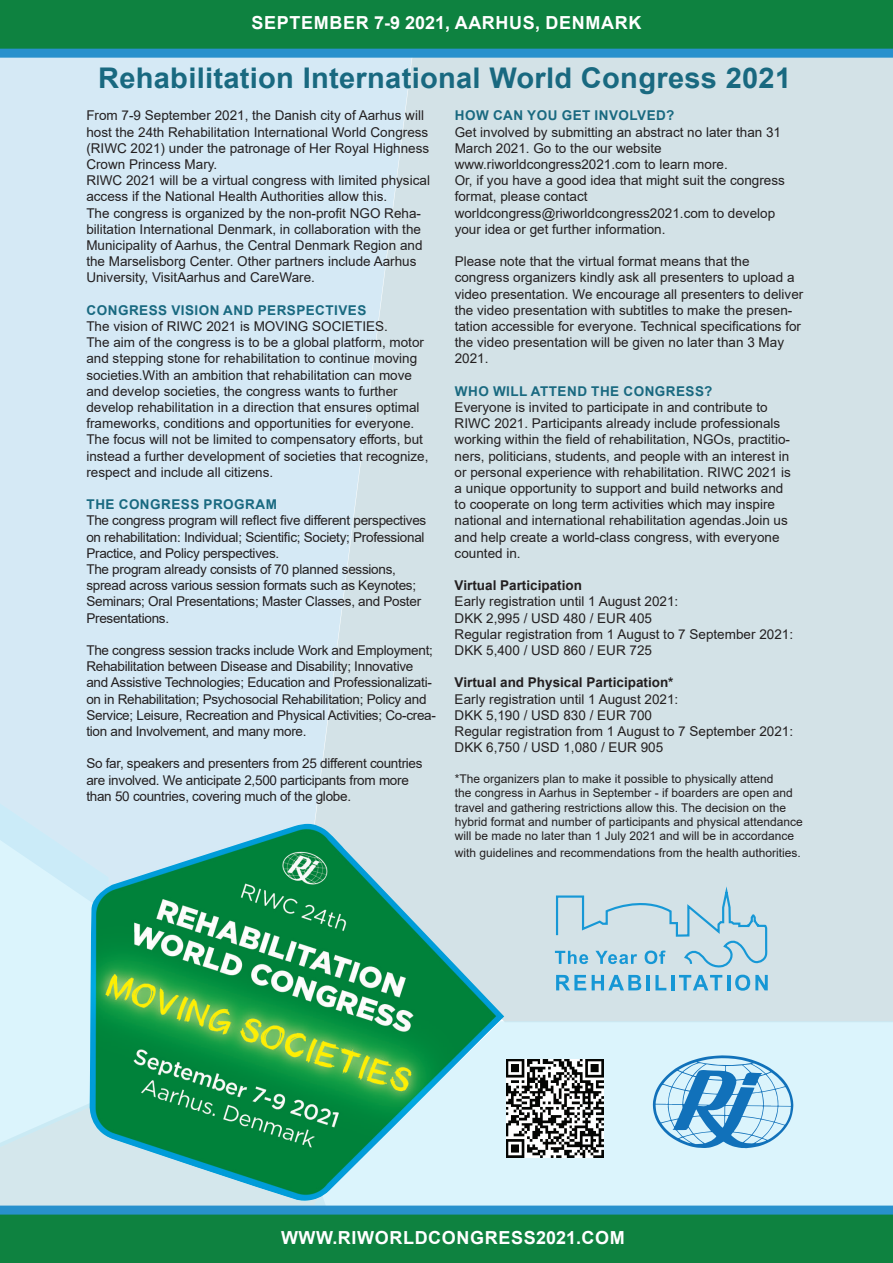
<style>
.page{position:relative;width:893px;height:1263px;background:#fff}
.page>*{position:absolute;margin:0;border:0;box-sizing:border-box;transform-origin:0 0}
.t1{font:700 28.5px "Arial";letter-spacing:.01em;color:#196980}
.t2{font:700 18px "Arial";letter-spacing:.035em;color:#fff}
.t3{font:13.5px/16.2px "Arial";color:#231f20}
.t4{font:13.5px/16.2px "Arial";letter-spacing:-.02em;color:#231f20}
.t5{font:700 13.5px "Arial";letter-spacing:.035em;color:#196980}
.t6{font:700 13.5px "Arial";color:#231f20}
.t7{font:12px/14.4px "Arial";color:#231f20}
</style>
<div class="page">
<div style="left:421px;top:58px;width:472px;height:963px;background:#d3e2e7"></div>
<svg style="left:0;top:58px;width:421px;height:766px;background:#d4e8f2"></svg>
<div style="left:504px;top:1021px;width:389px;height:184px;background:#dbf4fc"></div>
<svg style="left:0;top:663px;width:109px;height:542px;background:#d6edf7"></svg>
<img style="left:89px;top:824px;width:415px;height:381px">
<div style="left:0;top:1211px;width:893px;height:52px;background:#0e8240"></div>
<div style="left:0;top:1205px;width:893px;height:9px;background:#2891cd"></div>
<div style="left:0;top:0;width:893px;height:52px;background:#0e8240"></div>
<div style="left:0;top:49px;width:893px;height:9px;background:#2891cd"></div>
<svg style="left:653px;top:1055px;width:140px;height:93px;background:#95c7e5"></svg>
<img style="left:506px;top:1060px;width:98px;height:97px">
<svg style="left:556px;top:975px;width:30px;height:15px"></svg>
<svg style="left:592px;top:975px;width:49px;height:15px"></svg>
<hr style="left:647px;top:975px;width:3px;height:15px;background:#1697d5">
<svg style="left:655px;top:975px;width:11px;height:15px"></svg>
<hr style="left:671px;top:975px;width:3px;height:15px;background:#1697d5">
<svg style="left:679px;top:975px;width:43px;height:15px"></svg>
<hr style="left:727px;top:975px;width:3px;height:15px;background:#1697d5">
<svg style="left:735px;top:975px;width:33px;height:16px"></svg>
<svg style="left:555px;top:886px;width:213px;height:83px;background:#bfdae5"></svg>
<h2 class="t2" style="left:252px;top:10px;width:391px">September 7-9 2021, Aarhus, Denmark</h2>
<h1 class="t1" style="left:98px;top:58px;width:695px">Rehabilitation International World Congress 2021</h1>
<p class="t3" style="left:86px;top:107px;width:345px">From 7-9 September 2021, the Danish city of Aarhus will host the 24th Rehabilitation International World Congress (RIWC 2021) under the patronage of Her Royal Highness Crown Princess Mary.<br>RIWC 2021 will be a virtual congress with limited physical access if the National Health Authorities allow this.<br>The congress is organized by the non-profit NGO Reha&shy;bilitation International Denmark, in collaboration with the Municipality of Aarhus, the Central Denmark Region and the Marselisborg Center. Other partners include Aarhus University, VisitAarhus and CareWare.</p>
<p class="t5" style="left:87px;top:301px;width:11px">CONGRESS</p>
<p class="t5" style="left:171px;top:301px;width:18px">VISION</p>
<p class="t5" style="left:223px;top:301px;width:45px">AND PERSPECTI</p>
<p class="t5" style="left:338px;top:301px;width:19px">VES</p>
<p class="t3" style="left:86px;top:318px;width:344px">The vision of RIWC 2021 is MOVING SOCIETIES.<br>The aim of the congress is to be a global platform, motor and stepping stone for rehabilitation to continue moving societies.With an ambition that rehabilitation can move and develop societies, the congress wants to further develop rehabilitation in a direction that ensures optimal frameworks, conditions and opportunities for everyone.<br>The focus will not be limited to compensatory efforts, but instead a further development of societies that recognize, respect and include all citizens.</p>
<p class="t5" style="left:87px;top:495px;width:10px">THE</p>
<p class="t5" style="left:119px;top:495px;width:11px">CONGRESS</p>
<p class="t5" style="left:204px;top:495px;width:12px">PROGR</p>
<p class="t5" style="left:255px;top:495px;width:21px">AM</p>
<p class="t4" style="left:86px;top:512px;width:341px">The congress program will reflect five different perspectives on rehabilitation: Individual; Scientific; Society; Professional Practice, and Policy perspectives.<br>The program already consists of 70 planned sessions, spread across various session formats such as Keynotes; Seminars; Oral Presentations; Master Classes, and Poster Presentations.</p>
<p class="t4" style="left:86px;top:642px;width:351px">The congress session tracks include Work and Employment; Rehabilitation between Disease and Disability; Innovative and Assistive Technologies; Education and Professionalizati&shy;on in Rehabilitation; Psychosocial Rehabilitation; Policy and Service; Leisure, Recreation and Physical Activities; Co-crea&shy;tion and Involvement, and many more.</p>
<p class="t4" style="left:86px;top:755px;width:338px">So far, speakers and presenters from 25 different countries are involved. We anticipate 2,500 participants from more than 50 countries, covering much of the globe.</p>
<p class="t5" style="left:455px;top:106px;width:12px">HOW</p>
<p class="t5" style="left:493px;top:106px;width:79px">CAN YOU GET</p>
<p class="t5" style="left:595px;top:106px;width:81px">INVOLVED?</p>
<p class="t3" style="left:455px;top:124px;width:332px">Get involved by submitting an abstract no later than 31<br>March 2021. Go to the our website www.riworldcongress2021.com to learn more.<br>Or, if you have a good idea that might suit the congress format, please contact worldcongress@riworldcongress2021.com to develop your idea or get further information.</p>
<p class="t3" style="left:455px;top:253px;width:350px">Please note that the virtual format means that the congress organizers kindly ask all presenters to upload a video presentation. We encourage all presenters to deliver the video presentation with subtitles to make the presen&shy;tation accessible for everyone. Technical specifications for the video presentation will be given no later than 3 May 2021.</p>
<p class="t5" style="left:455px;top:382px;width:13px">WHO</p>
<p class="t5" style="left:493px;top:382px;width:10px">WILL</p>
<p class="t5" style="left:531px;top:382px;width:20px">ATTEND</p>
<p class="t5" style="left:591px;top:382px;width:10px">THE</p>
<p class="t5" style="left:623px;top:382px;width:11px">CONGRESS</p>
<p class="t5" style="left:704px;top:382px;width:10px">?</p>
<p class="t3" style="left:455px;top:399px;width:338px">Everyone is invited to participate in and contribute to RIWC 2021. Participants already include professionals working within the field of rehabilitation, NGOs, practitio&shy;ners, politicians, students, and people with an interest in or personal experience with rehabilitation. RIWC 2021 is a unique opportunity to support and build networks and to cooperate on long term activities which may inspire national and international rehabilitation agendas.Join us and help create a world-class congress, with everyone counted in.</p>
<p class="t6" style="left:455px;top:576px;width:129px">Virtual Participation</p>
<p class="t3" style="left:455px;top:593px;width:340px">Early registration until 1 August 2021:<br>DKK 2,995 / USD 480 / EUR 405<br>Regular registration from 1 August to 7 September 2021:<br>DKK 5,400 / USD 860 / EUR 725</p>
<p class="t6" style="left:455px;top:673px;width:220px">Virtual and Physical Participation*</p>
<p class="t3" style="left:455px;top:691px;width:340px">Early registration until 1 August 2021:<br>DKK 5,190 / USD 830 / EUR 700<br>Regular registration from 1 August to 7 September 2021:<br>DKK 6,750 / USD 1,080 / EUR 905</p>
<p class="t7" style="left:455px;top:771px;width:350px">*The organizers plan to make it possible to physically attend<br>the congress in Aarhus in September - if boarders are open and travel and gathering restrictions allow this. The decision on the hybrid format and number of participants and physical attendance will be made no later than 1 July 2021 and will be in accordance</p>
<p class="t7" style="left:455px;top:845px;width:348px">with guidelines and recommendations from the health authorities.</p>
<h2 class="t2" style="left:281px;top:1224px;width:345px">www.riworldcongress2021.com</h2>
</div>
